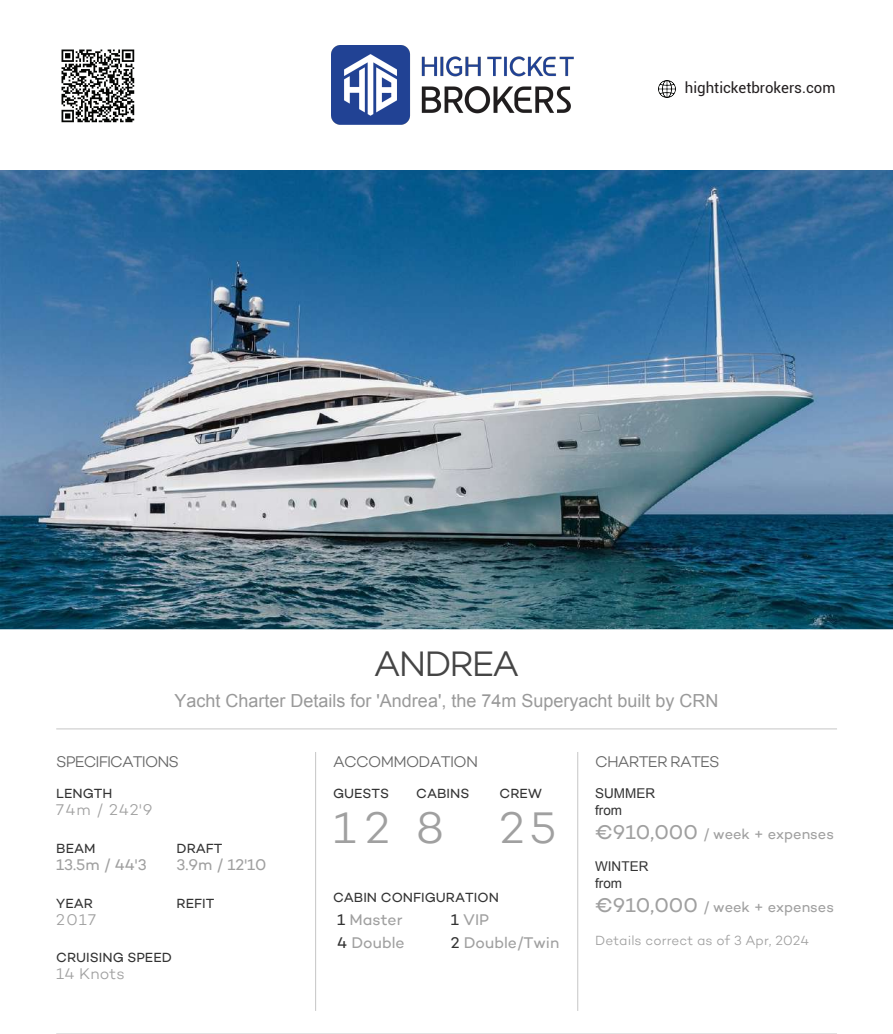
<style>
.page{position:relative;width:893px;height:1034px;background:#fff}
.page>*{position:absolute;margin:0;border:0;box-sizing:border-box;transform-origin:0 0}
.t1{font:300 45px "Campton";color:#a0a0a0}
.t2{font:300 36px "Campton";letter-spacing:-.055em;color:#454545}
.t3{font:18px "Arial";color:#999}
.t4{font:15.75px "Campton";color:#a0a0a0}
.t5{font:300 15.75px "Campton";letter-spacing:-.05em;color:#666}
.t6{font:300 15.75px "Campton";letter-spacing:.055em;color:#a0a0a0}
.t7{font:15px "Roboto";color:#231f20}
.t8{font:14.7px "Campton";color:#a0a0a0}
.t9{font:13.5px "Campton";color:#333}
.t10{font:300 13.5px "Campton";letter-spacing:.005em;color:#a0a0a0}
.t11{font:13.5px/17.1px "Arial";color:#333}
.s1{color:#333}
.s2{font-size:20.25px}
</style>
<div class="page">
<img style="left:0;top:170px;width:893px;height:459px">
<svg style="left:56px;top:728px;width:781px;height:1px"></svg>
<hr style="left:446px;top:1033px;width:391px;height:1px;background:#ccc">
<hr style="left:56px;top:1033px;width:391px;height:1px;background:#ccc">
<svg style="left:315px;top:752px;width:1px;height:258px"></svg>
<svg style="left:577px;top:752px;width:1px;height:258px"></svg>
<img style="left:331px;top:45px;width:242px;height:79px">
<img style="left:659px;top:80px;width:17px;height:18px">
<img style="left:61px;top:49px;width:74px;height:74px">
<p class="t7" style="left:685px;top:78px;width:152px">highticketbrokers.com</p>
<h2 class="t2" style="left:374px;top:641px;width:147px">ANDREA</h2>
<h3 class="t3" style="left:175px;top:688px;width:545px">Yacht Charter Details for 'Andrea', the 74m Superyacht built by CRN</h3>
<p class="t5" style="left:56px;top:751px;width:124px">SPECIFICATIONS</p>
<p class="t9" style="left:56px;top:784px;width:58px">LENGTH</p>
<p class="t6" style="left:56px;top:799px;width:98px">74m / 242'9</p>
<p class="t9" style="left:56px;top:839px;width:41px">BEAM</p>
<p class="t9" style="left:177px;top:839px;width:47px">DRAFT</p>
<p class="t4" style="left:56px;top:854px;width:92px">13.5m / 44'3</p>
<p class="t4" style="left:177px;top:854px;width:91px">3.9m / 12'10</p>
<p class="t9" style="left:56px;top:894px;width:38px">YEAR</p>
<p class="t9" style="left:177px;top:894px;width:39px">REFIT</p>
<p class="t6" style="left:56px;top:909px;width:41px">2017</p>
<p class="t9" style="left:56px;top:949px;width:117px">CRUISING SPEED</p>
<p class="t6" style="left:56px;top:964px;width:70px">14 Knots</p>
<p class="t5" style="left:333px;top:751px;width:147px">ACCOMMODATION</p>
<p class="t9" style="left:333px;top:784px;width:58px">GUESTS</p>
<p class="t9" style="left:416px;top:784px;width:55px">CABINS</p>
<p class="t9" style="left:500px;top:784px;width:44px">CREW</p>
<h1 class="t1" style="left:333px;top:799px;width:225px">12 8 25</h1>
<p class="t9" style="left:333px;top:889px;width:167px">CABIN CONFIGURATION</p>
<p class="t4" style="left:337px;top:909px;width:67px"><span class="s1">1</span> Master</p>
<p class="t4" style="left:451px;top:909px;width:40px"><span class="s1">1</span> VIP</p>
<p class="t4" style="left:337px;top:932px;width:69px"><span class="s1">4</span> Double</p>
<p class="t4" style="left:451px;top:932px;width:110px"><span class="s1">2</span> Double/Twin</p>
<p class="t5" style="left:595px;top:751px;width:126px">CHARTER RATES</p>
<p class="t11" style="left:595px;top:784px;width:61px">SUMMER from</p>
<p class="t8" style="left:595px;top:824px;width:240px"><span class="s2">€910,000</span> / week + expenses</p>
<p class="t11" style="left:595px;top:857px;width:55px">WINTER from</p>
<p class="t8" style="left:595px;top:897px;width:240px"><span class="s2">€910,000</span> / week + expenses</p>
<p class="t10" style="left:595px;top:931px;width:215px">Details correct as of 3 Apr, 2024</p>
</div>
